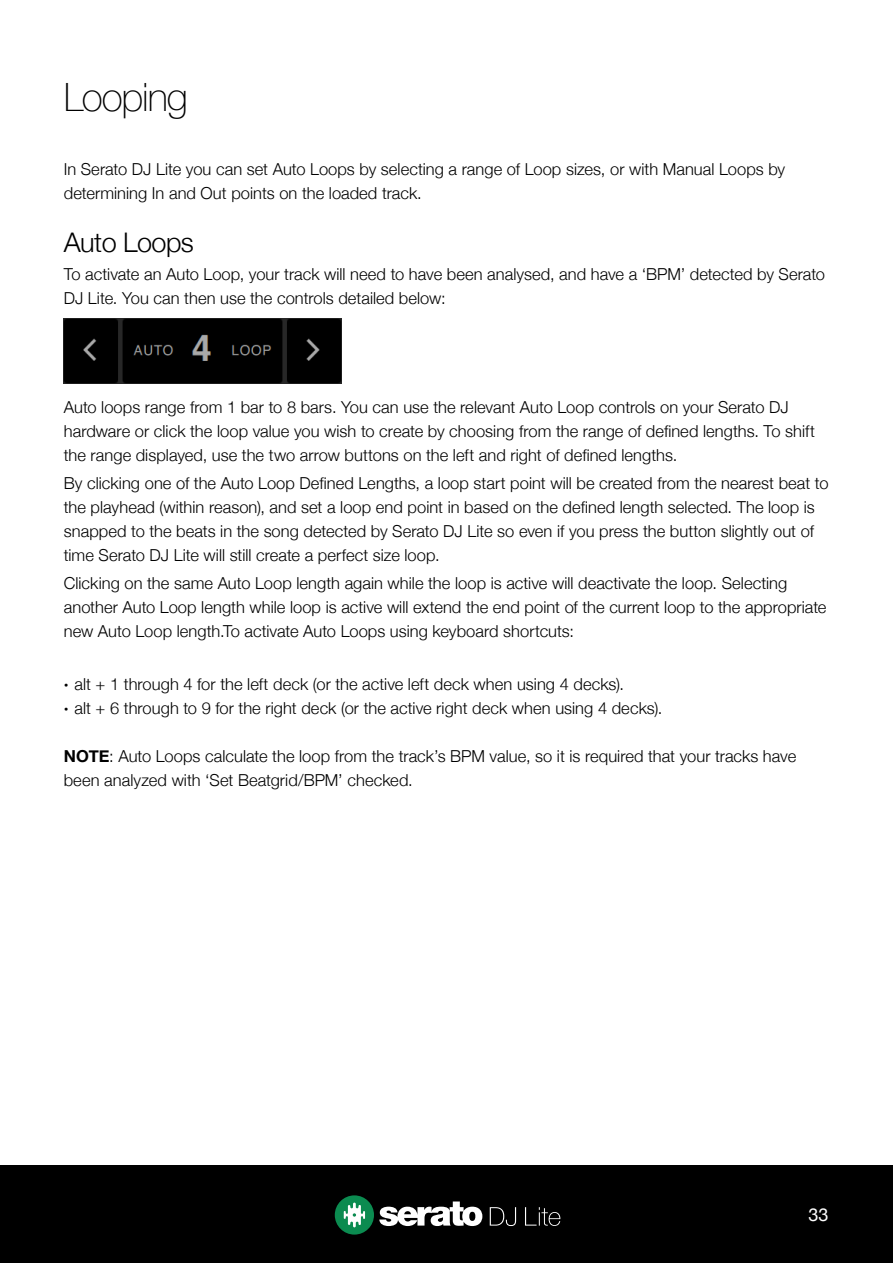
<style>
.page{position:relative;width:893px;height:1263px;background:#fff}
.page>*{position:absolute;margin:0;border:0;box-sizing:border-box;transform-origin:0 0}
.t1{font:100 39px "Helvetica Neue";letter-spacing:-.025em;color:#000}
.t2{font:300 27px "Helvetica Neue";letter-spacing:-.02em;color:#000}
.t3{font:18px "Helvetica Neue";color:#fff}
.t4{font:300 16.5px/24px "Helvetica Neue";letter-spacing:.005em;color:#000}
.s1{font-weight:400;font-size:13.5px}
.s2{font-weight:700}
</style>
<div class="page">
<div style="left:0;top:1165px;width:893px;height:98px;background:#000"></div>
<svg style="left:490px;top:1207px;width:26px;height:19px"></svg>
<svg style="left:525px;top:1207px;width:35px;height:19px"></svg>
<svg style="left:335px;top:1195px;width:147px;height:39px"></svg>
<img style="left:64px;top:319px;width:277px;height:64px">
<h1 class="t1" style="left:64px;top:67px;width:126px">Looping</h1>
<p class="t4" style="left:64px;top:156px;width:723px">In Serato DJ Lite you can set Auto Loops by selecting a range of Loop sizes, or with Manual Loops by determining In and Out points on the loaded track.</p>
<h2 class="t2" style="left:64px;top:220px;width:132px">Auto Loops</h2>
<p class="t4" style="left:64px;top:261px;width:763px">To activate an Auto Loop, your track will need to have been analysed, and have a ‘BPM’ detected by Serato<br>DJ Lite. You can then use the controls detailed below:</p>
<p class="t4" style="left:64px;top:394px;width:753px">Auto loops range from 1 bar to 8 bars. You can use the relevant Auto Loop controls on your Serato DJ hardware or click the loop value you wish to create by choosing from the range of defined lengths. To shift the range displayed, use the two arrow buttons on the left and right of defined lengths.</p>
<p class="t4" style="left:64px;top:470px;width:766px">By clicking one of the Auto Loop Defined Lengths, a loop start point will be created from the nearest beat to the playhead (within reason), and set a loop end point in based on the defined length selected. The loop is snapped to the beats in the song detected by Serato DJ Lite so even if you press the button slightly out of time Serato DJ Lite will still create a perfect size loop.</p>
<p class="t4" style="left:64px;top:570px;width:764px">Clicking on the same Auto Loop length again while the loop is active will deactivate the loop. Selecting another Auto Loop length while loop is active will extend the end point of the current loop to the appropriate new Auto Loop length.To activate Auto Loops using keyboard shortcuts:</p>
<p class="t4" style="left:64px;top:670px;width:562px"><span class="s1">•</span> alt + 1 through 4 for the left deck (or the active left deck when using 4 decks).</p>
<p class="t4" style="left:64px;top:694px;width:600px"><span class="s1">•</span> alt + 6 through to 9 for the right deck (or the active right deck when using 4 decks).</p>
<p class="t4" style="left:64px;top:742px;width:734px"><span class="s2">NOTE</span>: Auto Loops calculate the loop from the track’s BPM value, so it is required that your tracks have been analyzed with ‘Set Beatgrid/BPM’ checked.</p>
<p class="t3" style="left:808px;top:1202px;width:22px">33</p>
</div>
